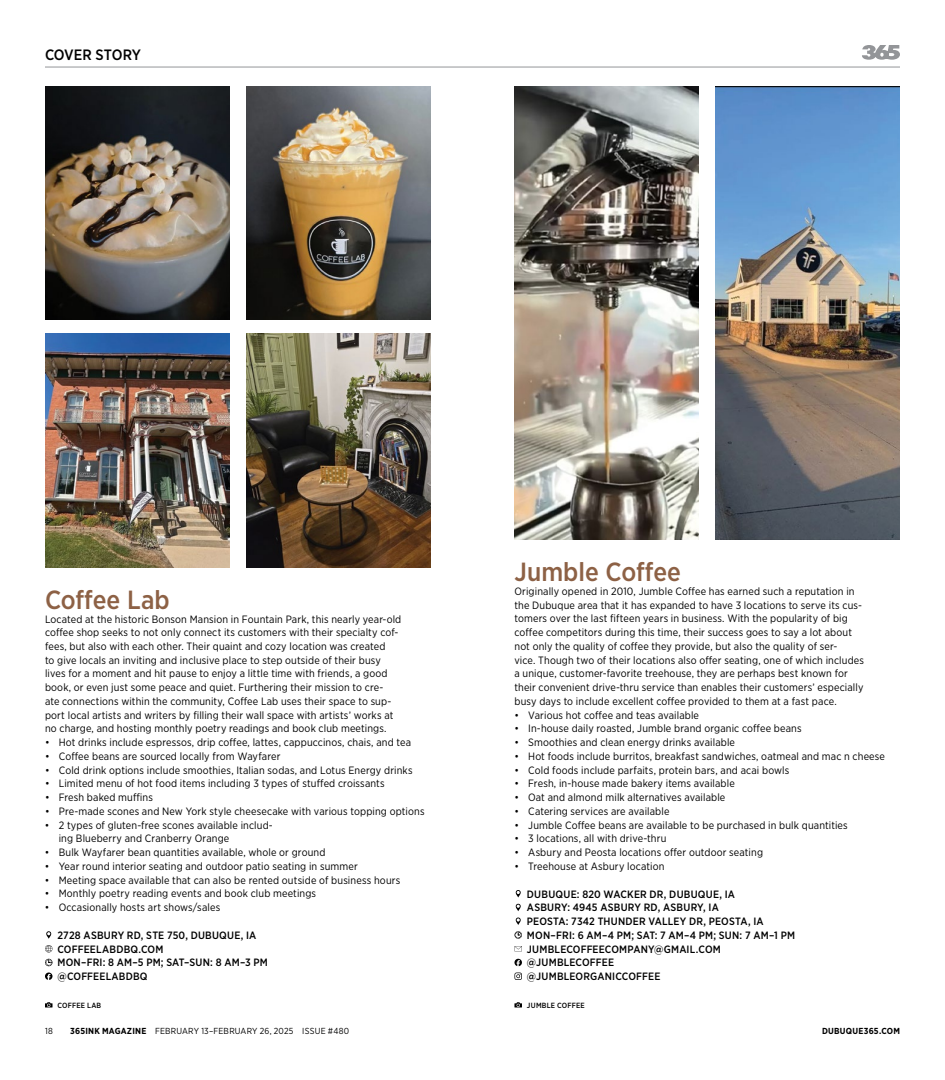
<style>
.page{position:relative;width:945px;height:1080px;background:#fff}
.page>*{position:absolute;margin:0;border:0;box-sizing:border-box;transform-origin:0 0}
.t1{font:500 26.25px "Gotham Narrow";color:#8d6145}
.t2{font:500 15px "Gotham Narrow";color:#000}
.t3{font:10.62px/13.8px "Gotham Narrow";letter-spacing:.01em;color:#000}
.t4{font:500 10.62px/13.8px "Gotham Narrow";letter-spacing:.02em;color:#000}
.t5{font:8.75px "Gotham Narrow";letter-spacing:.02em;color:#000}
.t6{font:700 8.75px "Gotham Narrow";letter-spacing:.025em;color:#000}
.t7{font:500 7.5px "Gotham Narrow";letter-spacing:.03em;color:#000}
.s1{font-weight:700}
</style>
<div class="page">
<hr style="left:45px;top:67px;width:855px;height:1px;background:#939598">
<svg style="left:862px;top:45px;width:38px;height:15px"></svg>
<svg style="left:516px;top:890px;width:5px;height:8px"></svg>
<svg style="left:516px;top:904px;width:5px;height:7px"></svg>
<svg style="left:516px;top:918px;width:5px;height:7px"></svg>
<svg style="left:514px;top:931px;width:8px;height:8px"></svg>
<svg style="left:514px;top:946px;width:8px;height:5px"></svg>
<svg style="left:514px;top:959px;width:8px;height:7px"></svg>
<svg style="left:514px;top:973px;width:8px;height:7px"></svg>
<svg style="left:46px;top:931px;width:5px;height:8px"></svg>
<svg style="left:45px;top:945px;width:7px;height:7px"></svg>
<svg style="left:45px;top:959px;width:7px;height:7px"></svg>
<svg style="left:45px;top:973px;width:7px;height:7px"></svg>
<svg style="left:514px;top:1002px;width:8px;height:6px"></svg>
<svg style="left:45px;top:1002px;width:8px;height:6px"></svg>
<img style="left:514px;top:86px;width:185px;height:454px">
<img style="left:716px;top:86px;width:184px;height:454px">
<img style="left:45px;top:86px;width:184px;height:234px">
<img style="left:45px;top:334px;width:184px;height:234px">
<img style="left:246px;top:86px;width:185px;height:234px">
<img style="left:246px;top:334px;width:185px;height:234px">
<h2 class="t2" style="left:45px;top:45px;width:20px">Cover</h2>
<h2 class="t2" style="left:96px;top:45px;width:19px">Stor</h2>
<h2 class="t2" style="left:132px;top:45px;width:11px">y</h2>
<h1 class="t1" style="left:514px;top:555px;width:168px">Jumble Coffee</h1>
<p class="t3" style="left:514px;top:584px;width:351px">Originally opened in 2010, Jumble Coffee has earned such a reputation in the Dubuque area that it has expanded to have 3 locations to serve its cus&shy;tomers over the last fifteen years in business. With the popularity of big coffee competitors during this time, their success goes to say a lot about not only the quality of coffee they provide, but also the quality of ser-<br>vice. Though two of their locations also offer seating, one of which includes a unique, customer-favorite treehouse, they are perhaps best known for their convenient drive-thru service than enables their customers’ especially busy days to include excellent coffee provided to them at a fast pace.</p>
<p class="t3" style="left:514px;top:708px;width:186px">• Various hot coffee and teas available</p>
<p class="t3" style="left:514px;top:722px;width:289px">• In-house daily roasted, Jumble brand organic coffee beans</p>
<p class="t3" style="left:514px;top:735px;width:222px">• Smoothies and clean energy drinks available</p>
<p class="t3" style="left:514px;top:749px;width:372px">• Hot foods include burritos, breakfast sandwiches, oatmeal and mac n cheese</p>
<p class="t3" style="left:514px;top:763px;width:276px">• Cold foods include parfaits, protein bars, and acai bowls</p>
<p class="t3" style="left:514px;top:777px;width:222px">• Fresh, in-house made bakery items available</p>
<p class="t3" style="left:514px;top:790px;width:212px">• Oat and almond milk alternatives available</p>
<p class="t3" style="left:514px;top:804px;width:157px">• Catering services are available</p>
<p class="t3" style="left:514px;top:818px;width:335px">• Jumble Coffee beans are available to be purchased in bulk quantities</p>
<p class="t3" style="left:514px;top:832px;width:153px">• 3 locations, all with drive-thru</p>
<p class="t3" style="left:514px;top:845px;width:250px">• Asbury and Peosta locations offer outdoor seating</p>
<p class="t3" style="left:514px;top:859px;width:152px">• Treehouse at Asbury location</p>
<p class="t4" style="left:527px;top:887px;width:270px">DUBUQUE: 820 WACKER DR, DUBUQUE, IA<br>ASBURY: 4945 ASBURY RD, ASBURY, IA<br>PEOSTA: 7342 THUNDER VALLEY DR, PEOSTA, IA MON–FRI: 6 AM–4 PM; SAT: 7 AM–4 PM; SUN: 7 AM–1 PM JUMBLECOFFEECOMPANY@GMAIL.COM @JUMBLECOFFEE<br>@JUMBLEORGANICCOFFEE</p>
<h1 class="t1" style="left:45px;top:583px;width:126px">Coffee Lab</h1>
<p class="t3" style="left:45px;top:612px;width:358px">Located at the historic Bonson Mansion in Fountain Park, this nearly year-old coffee shop seeks to not only connect its customers with their specialty cof&shy;fees, but also with each other. Their quaint and cozy location was created<br>to give locals an inviting and inclusive place to step outside of their busy lives for a moment and hit pause to enjoy a little time with friends, a good book, or even just some peace and quiet. Furthering their mission to cre-<br>ate connections within the community, Coffee Lab uses their space to sup&shy;port local artists and writers by filling their wall space with artists’ works at no charge, and hosting monthly poetry readings and book club meetings.</p>
<p class="t3" style="left:45px;top:735px;width:368px">• Hot drinks include espressos, drip coffee, lattes, cappuccinos, chais, and tea</p>
<p class="t3" style="left:45px;top:749px;width:237px">• Coffee beans are sourced locally from Wayfarer</p>
<p class="t3" style="left:45px;top:763px;width:369px">• Cold drink options include smoothies, Italian sodas, and Lotus Energy drinks</p>
<p class="t3" style="left:45px;top:777px;width:341px">• Limited menu of hot food items including 3 types of stuffed croissants</p>
<p class="t3" style="left:45px;top:790px;width:109px">• Fresh baked muffins</p>
<p class="t3" style="left:45px;top:804px;width:381px">• Pre-made scones and New York style cheesecake with various topping options</p>
<p class="t3" style="left:59px;top:818px;width:216px;text-indent:-14px">• 2 types of gluten-free scones available includ&shy;ing Blueberry and Cranberry Orange</p>
<p class="t3" style="left:45px;top:845px;width:282px">• Bulk Wayfarer bean quantities available, whole or ground</p>
<p class="t3" style="left:45px;top:859px;width:314px">• Year round interior seating and outdoor patio seating in summer</p>
<p class="t3" style="left:45px;top:873px;width:357px">• Meeting space available that can also be rented outside of business hours</p>
<p class="t3" style="left:45px;top:887px;width:273px">• Monthly poetry reading events and book club meetings</p>
<p class="t3" style="left:45px;top:900px;width:177px">• Occasionally hosts art shows/sales</p>
<p class="t4" style="left:58px;top:928px;width:212px">2728 ASBURY RD, STE 750, DUBUQUE, IA<br>COFFEELABDBQ.COM<br>MON–FRI: 8 AM–5 PM; SAT–SUN: 8 AM–3 PM @COFFEELABDBQ</p>
<p class="t7" style="left:57px;top:1000px;width:45px">COFFEE LAB</p>
<p class="t7" style="left:527px;top:1000px;width:59px">JUMBLE COFFEE</p>
<p class="t5" style="left:45px;top:1025px;width:9px">18</p>
<p class="t5" style="left:70px;top:1025px;width:280px"><span class="s1">365INK MAGAZINE</span> February 13–February 26, 2025 Issue #480</p>
<p class="t6" style="left:822px;top:1025px;width:79px">DUBUQUE365.COM</p>
</div>
